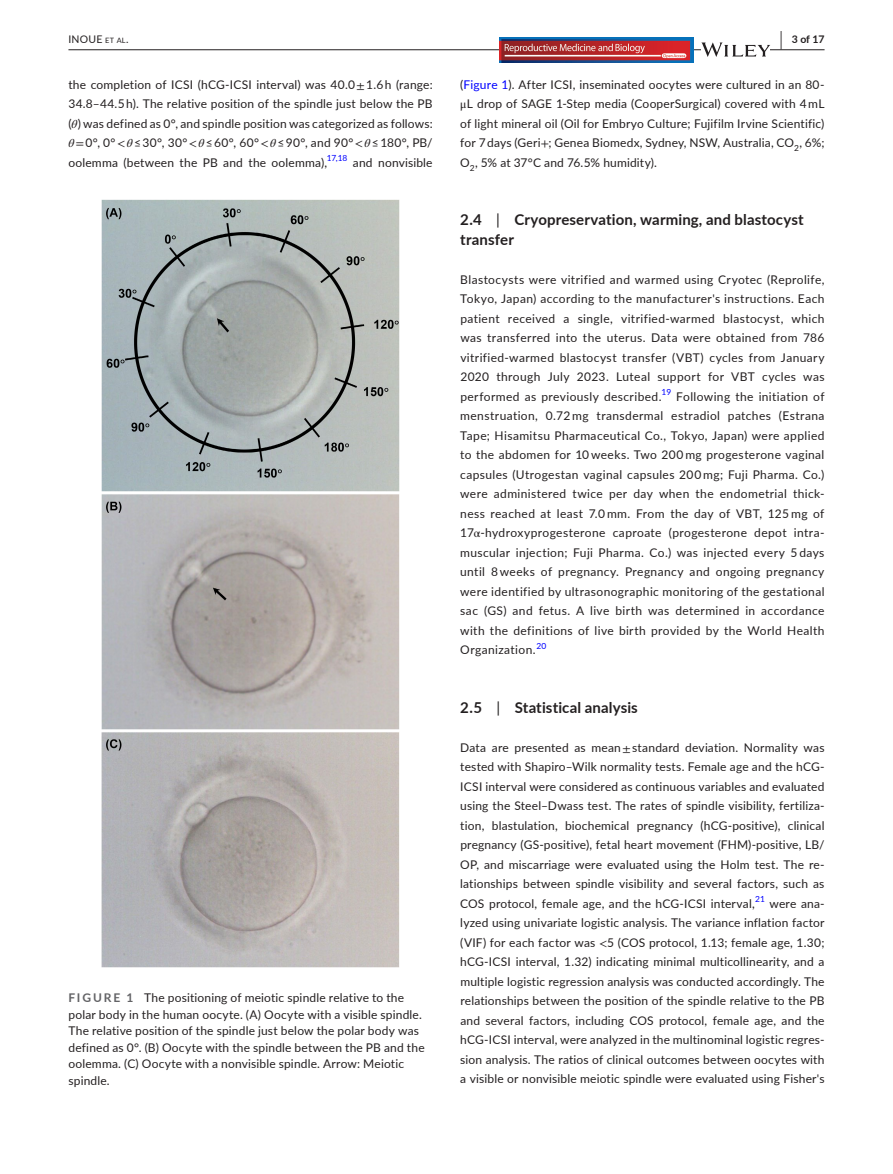
<style>
.page{position:relative;width:893px;height:1174px;background:#fff}
.page>*{position:absolute;margin:0;border:0;box-sizing:border-box;transform-origin:0 0}
.t1{font:700 15px/19.5px "Lato";letter-spacing:.01em;color:#231f20}
.t2{font:12px/19.5px "Lato";letter-spacing:.015em;color:#231f20;text-align:justify}
.t3{font:10.5px "Lato";letter-spacing:.02em;color:#231f20}
.t4{font:700 10.5px "Lato";color:#231f20}
.t5{font:8.4px "Lato";color:#00f}
.s1{font-size:7.35px}
.s2{font-size:19.5px}
.s3{font-family:"STIX"}
.s4{font-family:"STIX";font-style:italic}
.s5{color:#00f}
.s6{font-weight:700;color:#636366}
.s7{font-weight:400}
</style>
<div class="page">
<hr style="left:68px;top:49px;width:756px;height:1px;background:#231f20">
<img style="left:499px;top:37px;width:195px;height:25px">
<svg style="left:701px;top:42px;width:69px;height:15px"></svg>
<img style="left:102px;top:200px;width:297px;height:767px">
<p class="t3" style="left:68px;top:31px;width:62px">INOUE <span class="s1">et al</span>.</p>
<p class="t4" style="left:780px;top:31px;width:46px"><span class="s2">|</span> 3 of 17</p>
<p class="t2" style="left:68px;top:74px;width:366px">the completion of ICSI (hCG-ICSI interval) was 40.0 <span class="s3">±</span> 1.6 h (range:<br>34.8–44.5 h). The relative position of the spindle just below the PB (<span class="s4">θ</span>) was defined as 0°, and spindle position was categorized as follows: <span class="s4">θ</span><span class="s3">=</span> 0°, 0° <span class="s3">&lt;</span><span class="s4">θ</span> ≤ 30°, 30° <span class="s3">&lt;</span><span class="s4">θ</span> ≤ 60°, 60° <span class="s3">&lt;</span><span class="s4">θ</span> ≤ 90°, and 90° <span class="s3">&lt;</span><span class="s4">θ</span> ≤ 180°, PB/ oolemma (between the PB and the oolemma),<sup>17,18</sup> and nonvisible</p>
<p class="t2" style="left:460px;top:74px;width:366px">(<span class="s5">Figure 1</span>). After ICSI, inseminated oocytes were cultured in an 80- <span class="s3">μ</span>L drop of SAGE 1-Step media (CooperSurgical) covered with 4 mL of light mineral oil (Oil for Embryo Culture; Fujifilm Irvine Scientific) for 7 days (Geri<span class="s3">+</span>; Genea Biomedx, Sydney, NSW, Australia, CO<sub>2</sub>, 6%; O<sub>2</sub>, 5% at 37°C and 76.5% humidity).</p>
<p class="t2" style="left:68px;top:989px;width:358px;line-height:16.5px;text-align:left"><span class="s6">FIGURE 1</span> The positioning of meiotic spindle relative to the polar body in the human oocyte. (A) Oocyte with a visible spindle.<br>The relative position of the spindle just below the polar body was defined as 0°. (B) Oocyte with the spindle between the PB and the oolemma. (C) Oocyte with a nonvisible spindle. Arrow: Meiotic spindle.</p>
<p class="t1" style="left:460px;top:209px;width:345px">2.4 <span class="s7">|</span> Cryopreservation, warming, and blastocyst transfer</p>
<p class="t2" style="left:460px;top:269px;width:366px">Blastocysts were vitrified and warmed using Cryotec (Reprolife, Tokyo, Japan) according to the manufacturer's instructions. Each patient received a single, vitrified-warmed blastocyst, which was transferred into the uterus. Data were obtained from 786 vitrified-warmed blastocyst transfer (VBT) cycles from January 2020 through July 2023. Luteal support for VBT cycles was performed as previously described.<sup>19</sup> Following the initiation of menstruation, 0.72 mg transdermal estradiol patches (Estrana Tape; Hisamitsu Pharmaceutical Co., Tokyo, Japan) were applied to the abdomen for 10 weeks. Two 200 mg progesterone vaginal capsules (Utrogestan vaginal capsules 200 mg; Fuji Pharma. Co.) were administered twice per day when the endometrial thick&shy;ness reached at least 7.0 mm. From the day of VBT, 125 mg of 17<span class="s3">α</span>-hydroxyprogesterone caproate (progesterone depot intra&shy;muscular injection; Fuji Pharma. Co.) was injected every 5 days until 8 weeks of pregnancy. Pregnancy and ongoing pregnancy were identified by ultrasonographic monitoring of the gestational sac (GS) and fetus. A live birth was determined in accordance with the definitions of live birth provided by the World Health Organization.<sup>20</sup></p>
<p class="t1" style="left:460px;top:697px;width:179px">2.5 <span class="s7">|</span> Statistical analysis</p>
<p class="t2" style="left:460px;top:737px;width:366px">Data are presented as mean <span class="s3">±</span> standard deviation. Normality was tested with Shapiro–Wilk normality tests. Female age and the hCG-ICSI interval were considered as continuous variables and evaluated using the Steel–Dwass test. The rates of spindle visibility, fertiliza&shy;tion, blastulation, biochemical pregnancy (hCG-positive), clinical pregnancy (GS-positive), fetal heart movement (FHM)-positive, LB/ OP, and miscarriage were evaluated using the Holm test. The re&shy;lationships between spindle visibility and several factors, such as COS protocol, female age, and the hCG-ICSI interval,</p>
<p class="t5" style="left:755px;top:893px;width:11px">21</p>
<p class="t2" style="left:460px;top:893px;width:366px;text-indent:309px">were ana&shy;lyzed using univariate logistic analysis. The variance inflation factor (VIF) for each factor was <span class="s3">&lt;</span>5 (COS protocol, 1.13; female age, 1.30; hCG-ICSI interval, 1.32) indicating minimal multicollinearity, and a multiple logistic regression analysis was conducted accordingly. The relationships between the position of the spindle relative to the PB and several factors, including COS protocol, female age, and the hCG-ICSI interval, were analyzed in the multinominal logistic regres&shy;sion analysis. The ratios of clinical outcomes between oocytes with a visible or nonvisible meiotic spindle were evaluated using Fisher's</p>
</div>
